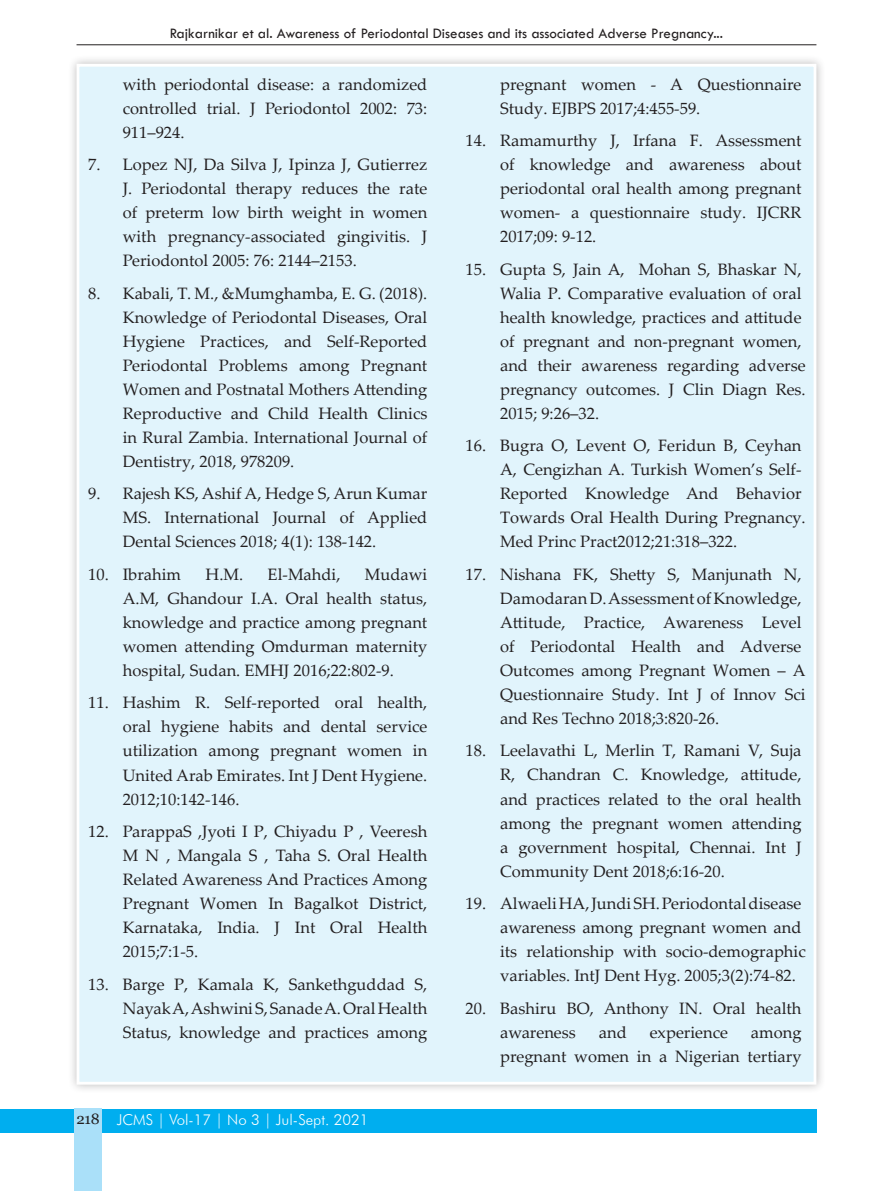
<style>
.page{position:relative;width:893px;height:1191px;background:#fff}
.page>*{position:absolute;margin:0;border:0;box-sizing:border-box;transform-origin:0 0}
.Normal__Web{font:16.5px/24px "Palatino Linotype";color:#231f20;text-align:justify}
.List_Paragraph{font:16.5px/24px "Palatino Linotype";color:#231f20;text-align:justify}
.t1{font:15px "Tw Cen";color:#231f20}
.t2{font:300 15px "Futura BT";color:#fff}
.s1{font-style:inherit}
.s2{font-family:"Georgia";font-weight:400;color:#231f20}
</style>
<div class="page">
<div style="left:0;top:1109px;width:816px;height:23px;background:#00aeef"></div>
<div style="left:74px;top:1108px;width:28px;height:83px;background:#aae0f9"></div>
<hr style="left:77px;top:44px;width:739px;height:1px;background:#231f20">
<div style="left:68px;top:55px;width:758px;height:1038px;background:#231f20;opacity:.3"></div>
<div style="left:77px;top:64px;width:739px;height:1020px;background:#e1f4fc;border:3px solid #fff"></div>
<p class="t1" style="left:170px;top:24px;width:555px">Rajkarnikar et al. Awareness of Periodontal Diseases and its associated Adverse Pregnancy...</p>
<p class="List_Paragraph" style="left:123px;top:71px;width:306px">with periodontal disease: a randomized controlled trial. J Periodontol 2002: 73:<br>911–924.</p>
<p class="List_Paragraph" style="left:123px;top:152px;width:306px;text-indent:-34px">7. Lopez NJ, Da Silva J, Ipinza J, Gutierrez J. Periodontal therapy reduces the rate of preterm low birth weight in women with pregnancy-associated gingivitis. J Periodontol 2005: 76: 2144–2153.</p>
<p class="Normal__Web" style="left:123px;top:280px;width:306px;text-indent:-34px">8. Kabali, T. M., &amp;Mumghamba, E. G. (2018).<br>Knowledge of Periodontal Diseases, Oral Hygiene Practices, and Self-Reported Periodontal Problems among Pregnant Women and Postnatal Mothers Attending Reproductive and Child Health Clinics in Rural Zambia. International Journal of Dentistry, 2018, 978209.</p>
<p class="Normal__Web" style="left:123px;top:481px;width:306px;text-indent:-34px">9. Rajesh KS, Ashif A, Hedge S, Arun Kumar MS. International Journal of Applied Dental Sciences 2018; 4(1): 138-142.</p>
<p class="Normal__Web" style="left:88px;top:561px;width:94px">10. Ibrahim</p>
<p class="Normal__Web" style="left:206px;top:561px;width:39px">H.M.</p>
<p class="Normal__Web" style="left:268px;top:561px;width:74px">El-Mahdi,</p>
<p class="Normal__Web" style="left:500px;top:71px;width:303px">pregnant women - A Questionnaire<br>Study. EJBPS 2017;4:455-59.</p>
<p class="List_Paragraph" style="left:500px;top:128px;width:303px;text-indent:-34px">14. Ramamurthy J, Irfana F. Assessment of knowledge and awareness about periodontal oral health among pregnant women- a questionnaire study. IJCRR 2017;09: 9-12.</p>
<p class="Normal__Web" style="left:500px;top:256px;width:307px;text-align:left;text-indent:-34px">15. Gupta S, Jain A, Mohan S, Bhaskar N, Walia P. Comparative evaluation of oral health knowledge, practices and attitude of pregnant and non-pregnant women, and their awareness regarding adverse pregnancy outcomes. J Clin Diagn Res.<br>2015; 9:26–32.</p>
<p class="List_Paragraph" style="left:500px;top:433px;width:307px;text-align:left;text-indent:-35px">16. Bugra O, Levent O, Feridun B, Ceyhan A, Cengizhan A. Turkish Women’s Self-Reported Knowledge And Behavior Towards Oral Health During Pregnancy.<br>Med Princ Pract2012;21:318–322.</p>
<p class="List_Paragraph" style="left:500px;top:561px;width:307px;text-align:left;text-indent:-35px">17. Nishana FK, Shetty S, Manjunath N, Damodaran D. Assessment of Knowledge, Attitude, Practice, Awareness Level of Periodontal Health and Adverse Outcomes among Pregnant Women – A Questionnaire Study. Int J of Innov Sci and Res Techno 2018;3:820-26.</p>
<p class="Normal__Web" style="left:500px;top:738px;width:303px;text-indent:-34px">18. Leelavathi L, Merlin T, Ramani V, Suja R, Chandran C. Knowledge, attitude, and practices related to the oral health among the pregnant women attending a government hospital, Chennai. Int J Community Dent 2018;6:16-20.</p>
<p class="Normal__Web" style="left:500px;top:890px;width:307px;text-align:left;text-indent:-35px">19. Alwaeli HA, Jundi SH. Periodontal disease awareness among pregnant women and its relationship with socio-demographic variables. IntJ Dent Hyg. <span class="s1">2005;3(2):74-82.</span></p>
<p class="List_Paragraph" style="left:500px;top:995px;width:303px;text-indent:-34px">20. Bashiru BO, Anthony IN. Oral health awareness</p>
<p class="Normal__Web" style="left:123px;top:561px;width:306px;text-indent:242px">Mudawi A.M, Ghandour I.A. Oral health status, knowledge and practice among pregnant women attending Omdurman maternity hospital, Sudan. EMHJ 2016;22:802-9.</p>
<p class="List_Paragraph" style="left:123px;top:690px;width:306px;text-indent:-34px">11. Hashim R. Self‐reported oral health, oral hygiene habits and dental service utilization among pregnant women in United Arab Emirates. Int J Dent Hygiene.<br>2012;10:142-146.</p>
<p class="List_Paragraph" style="left:123px;top:818px;width:306px;text-indent:-34px">12. ParappaS ,Jyoti I P, Chiyadu P , Veeresh M N , Mangala S , Taha S. Oral Health Related Awareness And Practices Among Pregnant Women In Bagalkot District, Karnataka, India. J Int Oral Health 2015;7:1-5.</p>
<p class="Normal__Web" style="left:123px;top:971px;width:306px;text-indent:-34px">13. Barge P, Kamala K, Sankethguddad S, Nayak A, Ashwini S, Sanade A. Oral Health Status, knowledge and practices among</p>
<p class="List_Paragraph" style="left:599px;top:1019px;width:29px">and</p>
<p class="List_Paragraph" style="left:650px;top:1019px;width:80px">experience</p>
<p class="List_Paragraph" style="left:500px;top:1019px;width:303px;text-align:right">among<br>pregnant women in a Nigerian tertiary</p>
<p class="t2" style="left:76px;top:1111px;width:293px"><span class="s2">218</span> JCMS | Vol-17 | No 3 | Jul-Sept. 2021</p>
</div>
